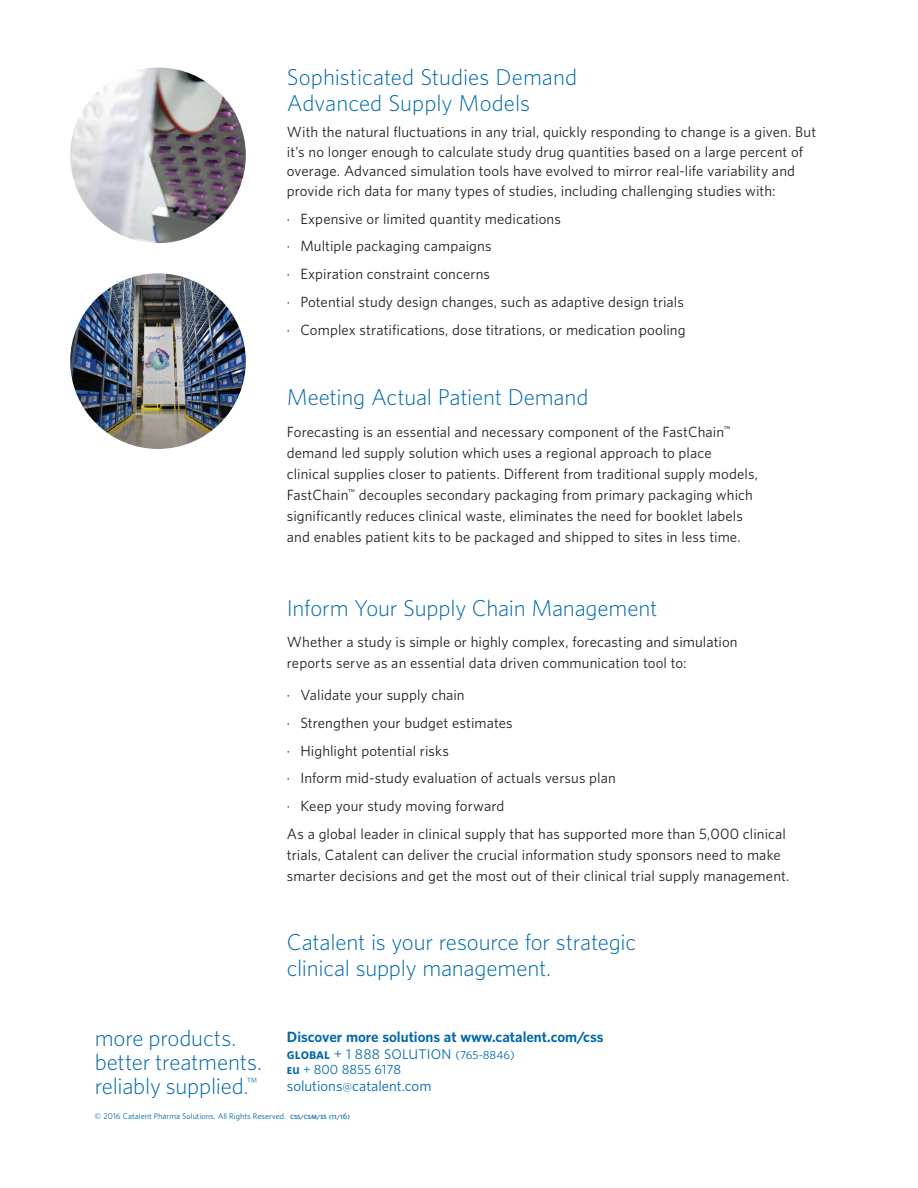
<style>
.page{position:relative;width:918px;height:1188px;background:#fff}
.page>*{position:absolute;margin:0;border:0;box-sizing:border-box;transform-origin:0 0}
.t1{font:300 21px/24px "Whitney";letter-spacing:-.01em;color:#0068a9}
.t2{font:13.5px/27.8px "Whitney";letter-spacing:.005em;color:#231f20}
.t3{font:700 13.5px "Whitney";color:#0068a9}
.t4{font:13.5px "Whitney";color:#0068a9}
.t5{font:12.75px "Whitney";letter-spacing:.02em;color:#0068a9}
.t6{font:12px "Whitney";color:#0068a9}
.t7{font:7.5px "Whitney";color:#0068a9}
.s1{font-family:"Whitney Bold SC";font-size:13.5px}
.s2{font-size:13.5px}
.s3{font-size:10.5px}
.s4{font-family:"Whitney Bold SC"}
.s5{font-family:"Whitney Medium SC"}
</style>
<div class="page">
<img style="left:70px;top:68px;width:176px;height:175px;border-radius:88px">
<img style="left:70px;top:273px;width:176px;height:176px;border-radius:88px">
<h1 class="t1" style="left:287px;top:63px;width:292px;line-height:26.2px">Sophisticated Studies Demand<br>Advanced Supply Models</h1>
<p class="t2" style="left:287px;top:122px;width:531px;line-height:19.5px">With the natural fluctuations in any trial, quickly responding to change is a given. But it’s no longer enough to calculate study drug quantities based on a large percent of overage. Advanced simulation tools have evolved to mirror real-life variability and provide rich data for many types of studies, including challenging studies with:</p>
<p class="t2" style="left:287px;top:204px;width:400px">· Expensive or limited quantity medications<br>· Multiple packaging campaigns<br>· Expiration constraint concerns<br>· Potential study design changes, such as adaptive design trials · Complex stratifications, dose titrations, or medication pooling</p>
<h1 class="t1" style="left:287px;top:384px;width:303px">Meeting Actual Patient Demand</h1>
<p class="t2" style="left:287px;top:420px;width:473px;line-height:21px">Forecasting is an essential and necessary component of the FastChain<sup>™ </sup>demand led supply solution which uses a regional approach to place<br>clinical supplies closer to patients. Different from traditional supply models, FastChain<sup>™</sup> decouples secondary packaging from primary packaging which significantly reduces clinical waste, eliminates the need for booklet labels and enables patient kits to be packaged and shipped to sites in less time.</p>
<h1 class="t1" style="left:287px;top:595px;width:372px">Inform Your Supply Chain Management</h1>
<p class="t2" style="left:287px;top:631px;width:452px;line-height:21px">Whether a study is simple or highly complex, forecasting and simulation reports serve as an essential data driven communication tool to:</p>
<p class="t2" style="left:287px;top:681px;width:501px">· Validate your supply chain<br>· Strengthen your budget estimates<br>· Highlight potential risks<br>· Inform mid-study evaluation of actuals versus plan<br>· Keep your study moving forward<br>As a global leader in clinical supply that has supported more than 5,000 clinical</p>
<p class="t2" style="left:287px;top:844px;width:504px;line-height:21px">trials, Catalent can deliver the crucial information study sponsors need to make smarter decisions and get the most out of their clinical trial supply management.</p>
<h1 class="t1" style="left:287px;top:928px;width:351px;line-height:26.2px">Catalent is your resource for strategic clinical supply management.</h1>
<h1 class="t1" style="left:95px;top:1026px;width:169px">more products. better treatments. reliably supplied.<sup>™</sup></h1>
<p class="t3" style="left:287px;top:1028px;width:318px">Discover more solutions at www.catalent.com/css</p>
<p class="t5" style="left:287px;top:1046px;width:229px"><span class="s1">global</span> <span class="s2">+</span> 1 888 SOLUTION <span class="s3">(765-8846)</span></p>
<p class="t6" style="left:287px;top:1062px;width:116px"><span class="s4">eu</span> + 800 8855 6178</p>
<p class="t4" style="left:287px;top:1077px;width:146px">solutions<span class="s3">@</span>catalent.com</p>
<p class="t7" style="left:95px;top:1111px;width:257px">˝ 2016 Catalent Pharma Solutions. All Rights Reserved. <span class="s5">css/csm/ss (11/16)</span></p>
</div>
